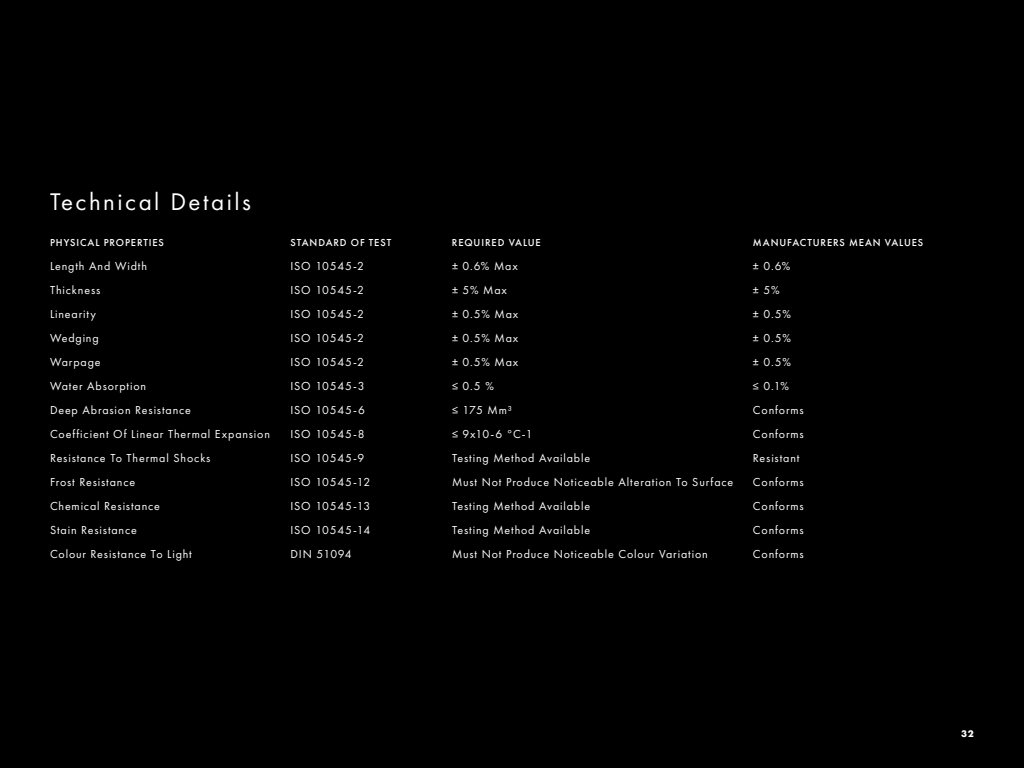
<style>
.page{position:relative;width:1024px;height:768px;background:#000}
.page>*{position:absolute;margin:0;border:0;box-sizing:border-box;transform-origin:0 0}
.t1{font:25px "Futura PT";letter-spacing:.1em;color:#fff}
.t2{font:12px "Futura PT";letter-spacing:.07em;color:#fff}
.t3{font:12px "Futura PT";letter-spacing:.04em;color:#fff}
.t4{font:500 10.5px "Futura PT";letter-spacing:.085em;color:#fff}
.t5{font:700 10px "Futura PT";color:#fff}
</style>
<div class="page">
<h1 class="t1" style="left:50px;top:187px;width:202px">Technical Details</h1>
<p class="t4" style="left:50px;top:236px;width:115px">PHYSICAL PROPERTIES</p>
<p class="t4" style="left:290px;top:236px;width:102px">STANDARD OF TEST</p>
<p class="t4" style="left:452px;top:236px;width:90px">REQUIRED VALUE</p>
<p class="t4" style="left:753px;top:236px;width:172px">MANUFACTURERS MEAN VALUES</p>
<p class="t2" style="left:50px;top:259px;width:99px">Length And Width</p>
<p class="t2" style="left:291px;top:259px;width:75px">ISO 10545-2</p>
<p class="t2" style="left:452px;top:259px;width:67px">± 0.6% Max</p>
<p class="t2" style="left:753px;top:259px;width:39px">± 0.6%</p>
<p class="t2" style="left:50px;top:283px;width:52px">Thickness</p>
<p class="t2" style="left:291px;top:283px;width:75px">ISO 10545-2</p>
<p class="t2" style="left:452px;top:283px;width:57px">± 5% Max</p>
<p class="t2" style="left:753px;top:283px;width:28px">± 5%</p>
<p class="t2" style="left:50px;top:307px;width:48px">Linearity</p>
<p class="t2" style="left:291px;top:307px;width:75px">ISO 10545-2</p>
<p class="t2" style="left:452px;top:307px;width:68px">± 0.5% Max</p>
<p class="t2" style="left:753px;top:307px;width:39px">± 0.5%</p>
<p class="t2" style="left:50px;top:331px;width:50px">Wedging</p>
<p class="t2" style="left:291px;top:331px;width:75px">ISO 10545-2</p>
<p class="t2" style="left:452px;top:331px;width:68px">± 0.5% Max</p>
<p class="t2" style="left:753px;top:331px;width:39px">± 0.5%</p>
<p class="t2" style="left:50px;top:355px;width:52px">Warpage</p>
<p class="t2" style="left:291px;top:355px;width:75px">ISO 10545-2</p>
<p class="t2" style="left:452px;top:355px;width:68px">± 0.5% Max</p>
<p class="t2" style="left:753px;top:355px;width:39px">± 0.5%</p>
<p class="t2" style="left:50px;top:379px;width:98px">Water Absorption</p>
<p class="t2" style="left:291px;top:379px;width:76px">ISO 10545-3</p>
<p class="t2" style="left:452px;top:379px;width:43px">≤ 0.5 %</p>
<p class="t2" style="left:753px;top:379px;width:37px">≤ 0.1%</p>
<p class="t2" style="left:50px;top:403px;width:143px">Deep Abrasion Resistance</p>
<p class="t2" style="left:291px;top:403px;width:76px">ISO 10545-6</p>
<p class="t2" style="left:452px;top:403px;width:61px">≤ 175 Mm³</p>
<p class="t2" style="left:753px;top:403px;width:52px">Conforms</p>
<p class="t2" style="left:50px;top:427px;width:222px">Coefficient Of Linear Thermal Expansion</p>
<p class="t2" style="left:291px;top:427px;width:76px">ISO 10545-8</p>
<p class="t2" style="left:452px;top:427px;width:82px">≤ 9x10-6 °C-1</p>
<p class="t2" style="left:753px;top:427px;width:52px">Conforms</p>
<p class="t2" style="left:50px;top:451px;width:162px">Resistance To Thermal Shocks</p>
<p class="t2" style="left:291px;top:451px;width:75px">ISO 10545-9</p>
<p class="t2" style="left:452px;top:451px;width:140px">Testing Method Available</p>
<p class="t2" style="left:753px;top:451px;width:48px">Resistant</p>
<p class="t2" style="left:50px;top:475px;width:87px">Frost Resistance</p>
<p class="t2" style="left:291px;top:475px;width:81px">ISO 10545-12</p>
<p class="t2" style="left:452px;top:475px;width:283px">Must Not Produce Noticeable Alteration To Surface</p>
<p class="t2" style="left:753px;top:475px;width:52px">Conforms</p>
<p class="t2" style="left:50px;top:499px;width:112px">Chemical Resistance</p>
<p class="t2" style="left:291px;top:499px;width:81px">ISO 10545-13</p>
<p class="t2" style="left:452px;top:499px;width:140px">Testing Method Available</p>
<p class="t2" style="left:753px;top:499px;width:52px">Conforms</p>
<p class="t2" style="left:50px;top:523px;width:89px">Stain Resistance</p>
<p class="t2" style="left:291px;top:523px;width:81px">ISO 10545-14</p>
<p class="t2" style="left:452px;top:523px;width:140px">Testing Method Available</p>
<p class="t2" style="left:753px;top:523px;width:52px">Conforms</p>
<p class="t2" style="left:50px;top:547px;width:143px">Colour Resistance To Light</p>
<p class="t3" style="left:291px;top:547px;width:63px">DIN 51094</p>
<p class="t2" style="left:452px;top:547px;width:257px">Must Not Produce Noticeable Colour Variation</p>
<p class="t2" style="left:753px;top:547px;width:52px">Conforms</p>
<p class="t5" style="left:961px;top:727px;width:14px">32</p>
</div>
